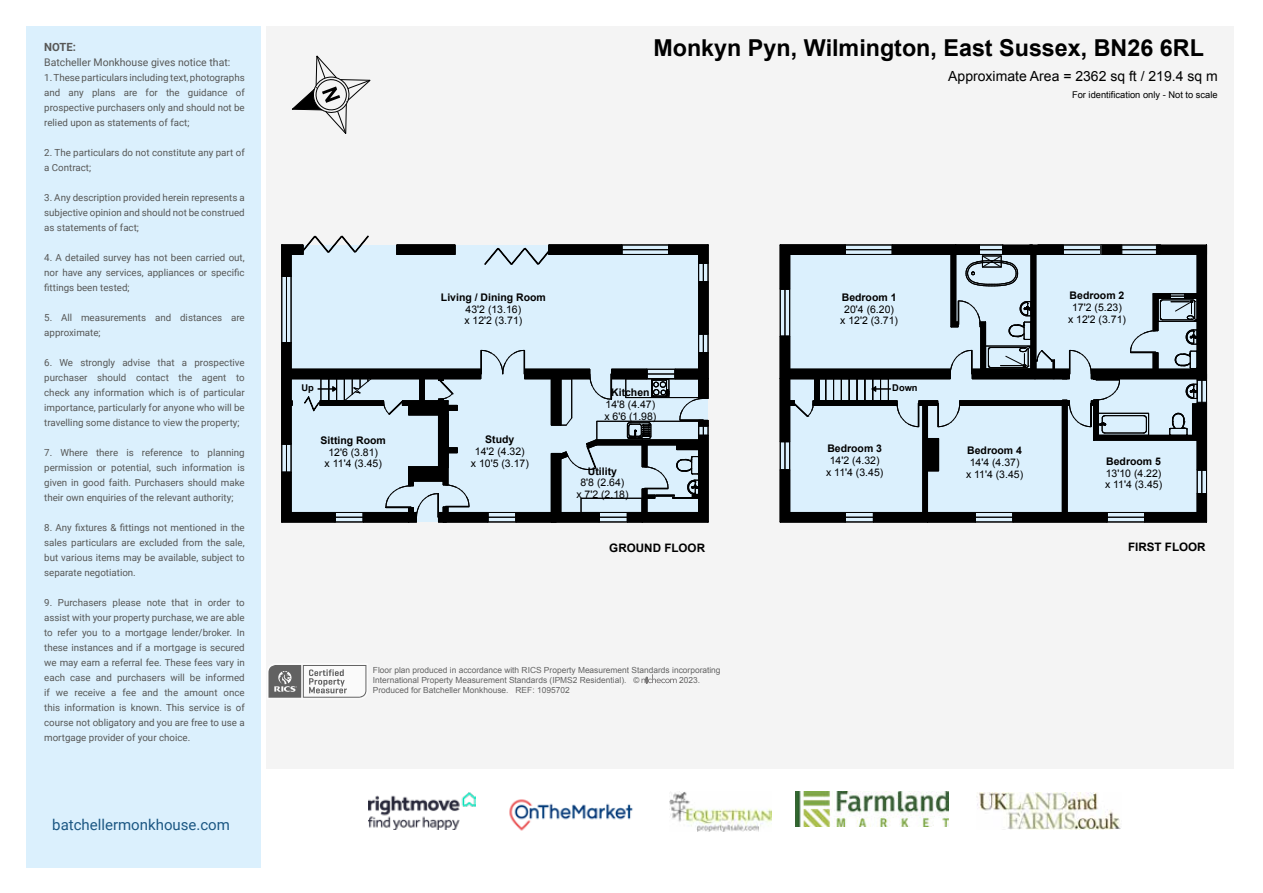
<style>
.page{position:relative;width:1263px;height:893px;background:#fff}
.page>*{position:absolute;margin:0;border:0;box-sizing:border-box;transform-origin:0 0}
.t1{font:700 23.25px "Arial";color:#000}
.t2{font:15px "Roboto";color:#1b5783}
.t3{font:13.95px "Arial";color:#000}
.t4{font:700 11.7px "Arial";color:#000}
.t5{font:700 11.25px "Roboto";color:#575756}
.t6{font:10.5px/11.7px "Arial";color:#000;text-align:center}
.t7{font:700 10.5px "Arial";color:#000}
.t8{font:10.5px "Roboto";color:#575756}
.t9{font:9.75px/15px "Roboto";color:#575756;text-align:justify}
.t10{font:9.3px "Arial";color:#000}
.t11{font:700 9.3px "Arial";color:#000}
.t12{font:8.4px/10.2px "Arial";color:rgb(0 0 0/.6)}
.s1{font-size:8.1px}
</style>
<div class="page">
<div style="left:26px;top:26px;width:235px;height:842px;background:#dbf0fd"></div>
<div style="left:267px;top:26px;width:966px;height:742px;background:#f4f4f4"></div>
<div style="left:780px;top:245px;width:426px;height:277px;background:#dbf0fd"></div>
<div style="left:282px;top:245px;width:426px;height:277px;background:#dbf0fd"></div>
<svg style="left:268px;top:665px;width:99px;height:33px"></svg>
<svg style="left:641px;top:674px;width:36px;height:9px"></svg>
<svg style="left:292px;top:55px;width:78px;height:79px"></svg>
<div style="left:524px;top:369px;width:66px;height:10px;background:#000"></div>
<div style="left:698px;top:282px;width:10px;height:52px;background:#000"></div>
<hr style="left:708px;top:282px;width:1px;height:52px;background:#000">
<div style="left:549px;top:245px;width:73px;height:10px;background:#000"></div>
<div style="left:397px;top:245px;width:58px;height:10px;background:#000"></div>
<div style="left:516px;top:512px;width:40px;height:10px;background:#000"></div>
<hr style="left:516px;top:522px;width:40px;height:1px;background:#000">
<div style="left:972px;top:369px;width:97px;height:10px;background:#000"></div>
<div style="left:1197px;top:402px;width:10px;height:68px;background:#000"></div>
<div style="left:1013px;top:512px;width:94px;height:10px;background:#000"></div>
<hr style="left:1013px;top:522px;width:94px;height:1px;background:#000">
<div style="left:959px;top:401px;width:110px;height:5px;background:#000"></div>
<div style="left:1062px;top:400px;width:5px;height:113px;background:#000"></div>
<hr style="left:1067px;top:400px;width:1px;height:112px;background:#000">
<hr style="left:1107px;top:512px;width:37px;height:1px;background:#000">
<hr style="left:1107px;top:522px;width:37px;height:1px;background:#000">
<svg style="left:1144px;top:470px;width:63px;height:53px"></svg>
<hr style="left:1107px;top:517px;width:37px;height:1px;background:#000">
<hr style="left:622px;top:254px;width:47px;height:1px;background:#000">
<hr style="left:622px;top:245px;width:47px;height:1px;background:#000">
<hr style="left:622px;top:249px;width:47px;height:1px;background:#000">
<svg style="left:669px;top:244px;width:40px;height:39px"></svg>
<hr style="left:291px;top:276px;width:1px;height:67px;background:#000">
<hr style="left:281px;top:276px;width:1px;height:67px;background:#000">
<hr style="left:286px;top:276px;width:1px;height:67px;background:#000">
<svg style="left:779px;top:244px;width:276px;height:279px"></svg>
<svg style="left:484px;top:245px;width:68px;height:20px"></svg>
<svg style="left:281px;top:236px;width:88px;height:41px"></svg>
<svg style="left:281px;top:342px;width:244px;height:181px"></svg>
<svg style="left:551px;top:334px;width:158px;height:189px"></svg>
<div style="left:1029px;top:245px;width:34px;height:10px;background:#000"></div>
<svg style="left:1062px;top:244px;width:145px;height:197px"></svg>
<img style="left:670px;top:791px;width:102px;height:40px">
<img style="left:368px;top:792px;width:107px;height:37px">
<img style="left:509px;top:799px;width:124px;height:32px">
<img style="left:976px;top:793px;width:145px;height:37px">
<img style="left:795px;top:792px;width:153px;height:34px">
<p class="t5" style="left:44px;top:42px;width:33px">NOTE:</p>
<p class="t8" style="left:44px;top:57px;width:188px">Batcheller Monkhouse gives notice that:</p>
<p class="t9" style="left:44px;top:71px;width:202px">1. These particulars including text, photographs and any plans are for the guidance of prospective purchasers only and should not be relied upon as statements of fact;</p>
<p class="t9" style="left:44px;top:146px;width:202px">2. The particulars do not constitute any part of a Contract;</p>
<p class="t9" style="left:44px;top:191px;width:202px">3. Any description provided herein represents a subjective opinion and should not be construed as statements of fact;</p>
<p class="t9" style="left:44px;top:251px;width:202px">4. A detailed survey has not been carried out, nor have any services, appliances or specific fittings been tested;</p>
<p class="t9" style="left:44px;top:311px;width:202px">5. All measurements and distances are approximate;</p>
<p class="t9" style="left:44px;top:356px;width:202px">6. We strongly advise that a prospective purchaser should contact the agent to check any information which is of particular importance, particularly for anyone who will be travelling some distance to view the property;</p>
<p class="t9" style="left:44px;top:446px;width:202px">7. Where there is reference to planning permission or potential, such information is given in good faith. Purchasers should make their own enquiries of the relevant authority;</p>
<p class="t9" style="left:44px;top:519px;width:202px">8. Any fixtures &amp; fittings not mentioned in the sales particulars are excluded from the sale, but various items may be available, subject to separate negotiation.</p>
<p class="t9" style="left:44px;top:595px;width:202px">9. Purchasers please note that in order to assist with your property purchase, we are able to refer you to a mortgage lender/broker. In these instances and if a mortgage is secured we may earn a referral fee. These fees vary in each case and purchasers will be informed if we receive a fee and the amount once this information is known. This service is of course not obligatory and you are free to use a mortgage provider of your choice.</p>
<h2 class="t2" style="left:52px;top:818px;width:179px">batchellermonkhouse.com</h2>
<h1 class="t1" style="left:653px;top:39px;width:552px">Monkyn Pyn, Wilmington, East Sussex, BN26 6RL</h1>
<h3 class="t3" style="left:948px;top:71px;width:271px">Approximate Area = 2362 sq ft / 219.4 sq m</h3>
<p class="t10" style="left:1072px;top:91px;width:147px">For identification only - Not to scale</p>
<p class="t7" style="left:441px;top:293px;width:106px">Living / Dining Room</p>
<p class="t6" style="left:464px;top:304px;width:59px;text-align:left">43'2 (13.16) x 12'2 (3.71)</p>
<p class="t7" style="left:842px;top:294px;width:56px">Bedroom 1</p>
<p class="t6" style="left:840px;top:304px;width:59px">20'4 (6.20)<br>x 12'2 (3.71)</p>
<p class="t11" style="left:301px;top:384px;width:14px">Up</p>
<p class="t11" style="left:892px;top:384px;width:27px">Down</p>
<p class="t7" style="left:611px;top:389px;width:40px">Kitchen</p>
<p class="t6" style="left:604px;top:399px;width:54px;text-align:left">14'8 (4.47) x 6'6 (1.98)</p>
<p class="t7" style="left:321px;top:436px;width:67px">Sitting Room</p>
<p class="t6" style="left:325px;top:447px;width:59px">12'6 (3.81) x 11'4 (3.45)</p>
<p class="t7" style="left:485px;top:436px;width:31px">Study</p>
<p class="t6" style="left:471px;top:447px;width:59px">14'2 (4.32)<br>x 10'5 (3.17)</p>
<p class="t7" style="left:588px;top:467px;width:31px">Utility</p>
<p class="t6" style="left:576px;top:478px;width:54px">8'8 (2.64)<br>x 7'2 (2.18)</p>
<p class="t7" style="left:827px;top:445px;width:56px">Bedroom 3</p>
<p class="t6" style="left:826px;top:455px;width:59px">14'2 (4.32) x 11'4 (3.45)</p>
<p class="t7" style="left:1070px;top:292px;width:56px">Bedroom 2</p>
<p class="t6" style="left:1068px;top:302px;width:59px">17'2 (5.23)<br>x 12'2 (3.71)</p>
<p class="t7" style="left:967px;top:447px;width:56px">Bedroom 4</p>
<p class="t6" style="left:966px;top:458px;width:59px">14'4 (4.37) x 11'4 (3.45)</p>
<p class="t7" style="left:1106px;top:457px;width:56px">Bedroom 5</p>
<p class="t6" style="left:1105px;top:468px;width:59px;text-align:left">13'10 (4.22) x 11'4 (3.45)</p>
<p class="t4" style="left:609px;top:544px;width:97px">GROUND FLOOR</p>
<p class="t4" style="left:1128px;top:542px;width:79px">FIRST FLOOR</p>
<p class="t12" style="left:373px;top:666px;width:349px">Floor plan produced in accordance with RICS Property Measurement Standards incorporating<br>International Property Measurement Standards (IPMS2 Residential). <span class="s1">©</span></p>
<p class="t12" style="left:679px;top:675px;width:22px">2023.</p>
<p class="t12" style="left:373px;top:685px;width:198px">Produced for Batcheller Monkhouse. REF: 1095702</p>
</div>
